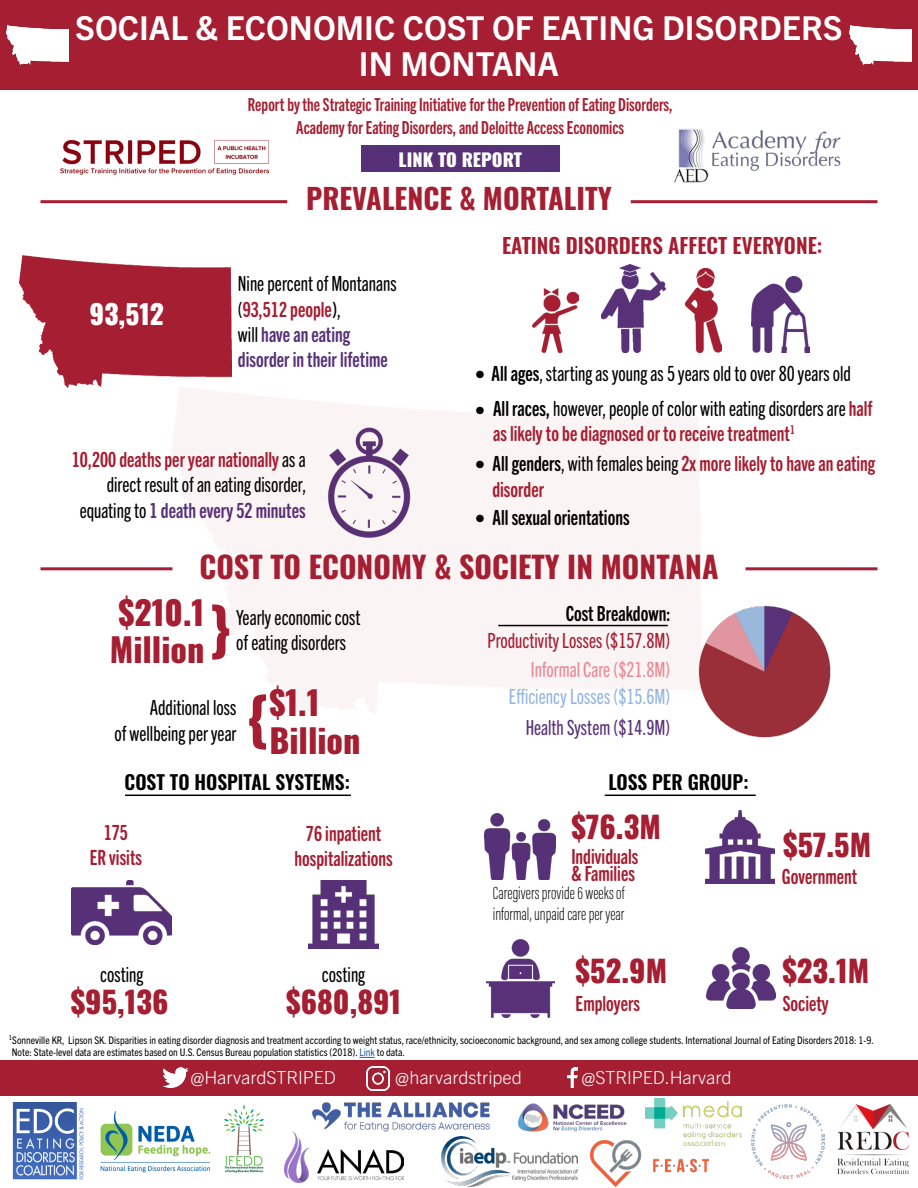
<style>
.page{position:relative;width:918px;height:1188px;background:#fff}
.page>*{position:absolute;margin:0;border:0;box-sizing:border-box;transform-origin:0 0}
.t1{font:800 54px "Oswald";color:#a51e31}
.t2{font:700 33px/36px "Trade Gothic Next LT Pro";color:#fff;text-align:center}
.t3{font:800 33px/37.5px "Oswald";color:#a51e31}
.t4{font:800 30px "Oswald";color:#a51e31}
.t5{font:700 30px "Oswald";color:#a51e31}
.t6{font:700 28.5px "Oswald";color:#a51e31}
.t7{font:800 27px "Oswald";color:#fff}
.t8{font:21px/25.2px "Trade Gothic Next SR Pro Cm";color:#000}
.t9{font:21px/25.2px "Trade Gothic Next SR Pro Bd Cm";color:#a51e31}
.t10{font:21px/25.2px "Trade Gothic Next SR Pro Bd Cm";color:#573178}
.t11{font:21px "Trade Gothic Next SR Pro Bd Cm";color:#000}
.t12{font:600 21px "Oswald";color:#a51e31}
.t13{font:21px "Trade Gothic Next SR Pro Cm";color:#a51e31}
.t14{font:21px "Trade Gothic Next SR Pro Cm";color:#95b6df}
.t15{font:21px "Trade Gothic Next SR Pro Cm";color:#ec8f9c}
.t16{font:21px "Trade Gothic Next SR Pro Cm";color:#573178}
.t17{font:600 19.5px "Oswald";color:#000}
.t18{font:18px/22.5px "Trade Gothic Next LT Pro Bd Cm";color:#a51e31;text-align:center}
.t19{font:200 18px/21.6px "Acumin Pro Extra Cond";color:#000}
.t20{font:300 18px "Trade Gothic Next LT Pro";color:#fff}
.t21{font:800 18px "Oswald";color:#fff}
.t22{font:condensed 10.5px "Trade Gothic Next SR Pro";color:#000}
.s1{font-family:"Trade Gothic Next SR Pro Cm";color:#000}
.s2{color:#a51e31}
.s3{color:#000}
.s4{font-family:"Trade Gothic Next SR Pro Bd Cm"}
.s5{font-family:"Trade Gothic Next SR Pro Bd Cm";color:#a51e31}
.s6{font-family:"Trade Gothic Next SR Pro Cm"}
.s7{color:#215e9e}
</style>
<div class="page">
<img style="left:20px;top:256px;width:212px;height:132px">
<div style="left:0;top:0;width:918px;height:90px;background:#a51e31"></div>
<hr style="left:40px;top:200px;width:247px;height:3px;background:#a51e31">
<hr style="left:631px;top:200px;width:247px;height:3px;background:#a51e31">
<hr style="left:746px;top:567px;width:132px;height:3px;background:#a51e31">
<img style="left:601px;top:265px;width:66px;height:88px">
<img style="left:752px;top:277px;width:58px;height:76px">
<img style="left:532px;top:288px;width:46px;height:65px">
<img style="left:685px;top:269px;width:37px;height:84px">
<img style="left:702px;top:605px;width:129px;height:133px">
<img style="left:673px;top:128px;width:168px;height:55px">
<div style="left:361px;top:145px;width:199px;height:27px;background:#573178"></div>
<img style="left:705px;top:810px;width:70px;height:74px">
<img style="left:486px;top:939px;width:68px;height:78px">
<img style="left:706px;top:947px;width:70px;height:62px">
<img style="left:72px;top:880px;width:100px;height:64px">
<img style="left:309px;top:880px;width:70px;height:68px">
<hr style="left:125px;top:795px;width:226px;height:1px;background:#000">
<hr style="left:605px;top:795px;width:151px;height:1px;background:#000">
<img style="left:485px;top:813px;width:71px;height:67px">
<img style="left:60px;top:139px;width:210px;height:36px">
<div style="left:0;top:1061px;width:918px;height:35px;background:#a51e31"></div>
<img style="left:312px;top:1102px;width:178px;height:29px">
<img style="left:163px;top:1067px;width:25px;height:21px">
<img style="left:366px;top:1067px;width:24px;height:23px">
<img style="left:567px;top:1067px;width:11px;height:21px">
<img style="left:284px;top:1131px;width:119px;height:52px">
<img style="left:591px;top:1141px;width:117px;height:46px">
<img style="left:100px;top:1111px;width:111px;height:62px">
<img style="left:837px;top:1104px;width:72px;height:70px">
<img style="left:12px;top:1103px;width:72px;height:77px">
<img style="left:751px;top:1104px;width:74px;height:74px">
<img style="left:224px;top:1104px;width:41px;height:69px">
<img style="left:441px;top:1137px;width:137px;height:50px">
<img style="left:519px;top:1103px;width:108px;height:28px">
<img style="left:646px;top:1098px;width:96px;height:48px">
<hr style="left:41px;top:567px;width:131px;height:3px;background:#a51e31">
<svg style="left:359px;top:1057px;width:16px;height:1px"></svg>
<img style="left:7px;top:25px;width:62px;height:39px">
<img style="left:849px;top:25px;width:62px;height:39px">
<img style="left:172px;top:387px;width:530px;height:329px">
<svg style="left:249px;top:694px;width:17px;height:22px"></svg>
<h2 class="t2" style="left:75px;top:7px;width:769px">SOCIAL &amp; ECONOMIC COST OF EATING DISORDERS<br>IN MONTANA</h2>
<h3 class="t18" style="left:248px;top:92px;width:426px">Report by the Strategic Training Initiative for the Prevention of Eating Disorders,<br>Academy for Eating Disorders, and Deloitte Access Economics</h3>
<h3 class="t21" style="left:399px;top:150px;width:125px">LINK TO REPORT</h3>
<h3 class="t6" style="left:306px;top:184px;width:307px">PREVALENCE &amp; MORTALITY</h3>
<h3 class="t7" style="left:90px;top:300px;width:76px">93,512</h3>
<h3 class="t8" style="left:238px;top:270px;width:160px">Nine percent of Montanans</h3>
<h3 class="t10" style="left:238px;top:295px;width:151px"><span class="s1">(</span><span class="s2">93,512 people</span><span class="s3">)</span><span class="s1">,<br>will</span> have an eating disorder in their lifetime</h3>
<h3 class="t9" style="left:72px;top:446px;width:235px">10,200 deaths per year nationally <span class="s1">as a</span></h3>
<h3 class="t8" style="left:107px;top:471px;width:201px">direct result of an eating disorder,</h3>
<h3 class="t10" style="left:80px;top:496px;width:227px"><span class="s1">equating to</span> 1 death every 52 minutes</h3>
<h3 class="t12" style="left:502px;top:234px;width:322px">EATING DISORDERS AFFECT EVERYONE:</h3>
<h3 class="t8" style="left:476px;top:359px;width:377px">• <span class="s4">All ages</span>, starting as young as 5 years old to over 80 years old</h3>
<h3 class="t8" style="left:476px;top:397px;width:11px">•</h3>
<h3 class="t8" style="left:493px;top:394px;width:381px"><span class="s4">All races,</span> however, people of color with eating disorders are <span class="s5">half</span></h3>
<h3 class="t9" style="left:493px;top:420px;width:303px">as likely to be diagnosed or to receive treatment<sup>1</sup></h3>
<h3 class="t9" style="left:492px;top:450px;width:384px;text-indent:-17px"><span class="s1">•</span> <span class="s3">All genders</span><span class="s1">, with females being</span> 2x more likely to have an eating disorder</h3>
<h3 class="t11" style="left:476px;top:503px;width:156px"><span class="s6">•</span> All sexual orientations</h3>
<h3 class="t5" style="left:199px;top:551px;width:521px">COST TO ECONOMY &amp; SOCIETY IN MONTANA</h3>
<h3 class="t8" style="left:236px;top:603px;width:126px">Yearly economic cost of eating disorders</h3>
<h2 class="t3" style="left:110px;top:596px;width:96px">$210.1<br>Million</h2>
<h1 class="t1" style="left:210px;top:599px;width:23px">}</h1>
<h3 class="t11" style="left:566px;top:600px;width:106px">Cost Breakdown:</h3>
<h3 class="t13" style="left:488px;top:627px;width:184px">Productivity Losses ($157.8M)</h3>
<h3 class="t15" style="left:531px;top:655px;width:141px">Informal Care ($21.8M)</h3>
<h3 class="t14" style="left:509px;top:682px;width:163px">Efficiency Losses ($15.6M)</h3>
<h3 class="t16" style="left:526px;top:713px;width:146px">Health System ($14.9M)</h3>
<h2 class="t3" style="left:269px;top:686px;width:93px">$1.1<br>Billion</h2>
<h3 class="t8" style="left:114px;top:694px;width:124px;text-align:right">Additional loss<br>of wellbeing per year</h3>
<h3 class="t17" style="left:125px;top:772px;width:227px">COST TO HOSPITAL SYSTEMS:</h3>
<h3 class="t17" style="left:608px;top:772px;width:142px">LOSS PER GROUP:</h3>
<h3 class="t9" style="left:90px;top:819px;width:54px;text-align:center">175<br>ER visits</h3>
<h3 class="t9" style="left:295px;top:819px;width:100px;text-align:center">76 inpatient hospitalizations</h3>
<h3 class="t8" style="left:100px;top:960px;width:45px">costing</h3>
<h3 class="t8" style="left:322px;top:960px;width:45px">costing</h3>
<h3 class="t4" style="left:71px;top:986px;width:99px">$95,136</h3>
<h3 class="t4" style="left:286px;top:986px;width:116px">$680,891</h3>
<h3 class="t4" style="left:571px;top:811px;width:91px">$76.3M</h3>
<h3 class="t9" style="left:571px;top:846px;width:69px;line-height:18px">Individuals &amp; Families</h3>
<h3 class="t19" style="left:493px;top:882px;width:133px">Caregivers provide 6 weeks of informal, unpaid care per year</h3>
<h3 class="t4" style="left:576px;top:955px;width:93px">$52.9M</h3>
<h3 class="t9" style="left:576px;top:990px;width:66px">Employers</h3>
<h3 class="t4" style="left:783px;top:829px;width:89px">$57.5M</h3>
<h3 class="t9" style="left:782px;top:862px;width:77px">Government</h3>
<h3 class="t4" style="left:782px;top:955px;width:88px">$23.1M</h3>
<h3 class="t9" style="left:783px;top:990px;width:48px">Society</h3>
<p class="t22" style="left:9px;top:1033px;width:867px"><sup>1</sup>Sonneville KR, Lipson SK. Disparities in eating disorder diagnosis and treatment according to weight status, race/ethnicity, socioeconomic background, and sex among college students. International Journal of Eating Disorders 2018: 1-9.</p>
<p class="t22" style="left:12px;top:1045px;width:394px">Note: State-level data are estimates based on U.S. Census Bureau population statistics (2018). <span class="s7">Link</span> to data.</p>
<h3 class="t20" style="left:190px;top:1065px;width:147px">@HarvardSTRIPED</h3>
<h3 class="t20" style="left:395px;top:1065px;width:128px">@harvardstriped</h3>
<h3 class="t20" style="left:581px;top:1065px;width:152px">@STRIPED.Harvard</h3>
</div>
